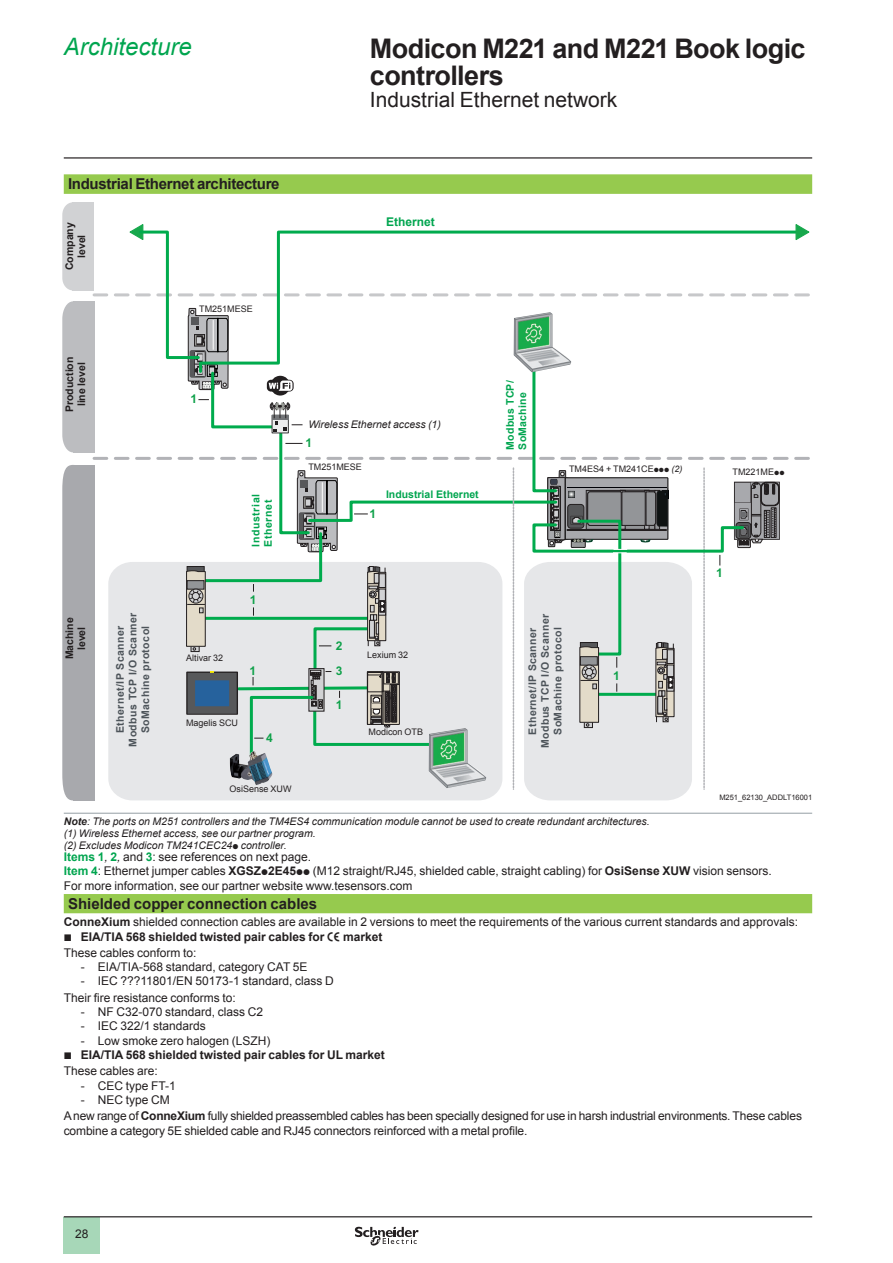
<style>
.page{position:relative;width:893px;height:1263px;background:#fff}
.page>*{position:absolute;margin:0;border:0;box-sizing:border-box;transform-origin:0 0}
.t1{font:700 27px/27px "Arial";letter-spacing:-.02em;color:#231f20}
.t2{font:italic 24px "Arial";color:#00a54f}
.t3{font:21px "Arial";color:#231f20}
.t4{font:700 15px "Arial";letter-spacing:-.02em;color:#231f20}
.t5{font:700 15px "Arial";color:#231f20}
.t6{font:12px/14.4px "Arial";color:#231f20}
.t7{font:12px/16px "Arial";letter-spacing:-.02em;color:#231f20}
.t8{font:700 12px/14.4px "Arial";color:#231f20}
.t9{font:700 12px "Arial";color:#0fa14a}
.t10{font:700 12px "Arial";color:#00a54f}
.t11{font:italic 10.5px/12px "Arial";color:#231f20}
.t12{font:700 10.5px/12.6px "Arial";letter-spacing:.04em;color:#4d545a;text-align:center}
.t13{font:700 10.5px/12px "Arial";color:#231f20;text-align:center}
.t14{font:700 10.5px/12.6px "Arial";letter-spacing:.02em;color:#00a54f}
.t15{font:700 10.5px "Arial";color:#00a54f}
.t16{font:700 10.5px/12.6px "Arial";letter-spacing:.06em;color:#00a54f}
.t17{font:9px "Arial";color:#231f20}
.t18{font:7.5px "Arial";color:#231f20}
.s1{font-family:"Graph Schneider"}
.s2{font-style:italic}
.s3{font-weight:700}
.s4{font-family:"Graph Schneider";font-style:normal}
.s5{font-weight:700;color:#00a54f}
.s6{font-family:"Graph Schneider";font-weight:700}
.s7{font-weight:400}
.s8{font-family:"Graph Schneider";font-weight:400}
</style>
<div class="page">
<hr style="left:64px;top:157px;width:748px;height:2px;background:#231f20">
<div style="left:64px;top:1217px;width:36px;height:37px;background:#a7d7b8"></div>
<hr style="left:64px;top:1216px;width:748px;height:1px;background:#231f20">
<svg style="left:355px;top:1226px;width:64px;height:20px"></svg>
<svg style="left:64px;top:174px;width:748px;height:739px"></svg>
<hr style="left:64px;top:813px;width:748px;height:1px;background:#959ea4">
<svg style="left:94px;top:293px;width:717px;height:3px"></svg>
<svg style="left:62px;top:202px;width:11px;height:88px"></svg>
<div style="left:73px;top:202px;width:21px;height:88px;background:#d1d2d4"></div>
<svg style="left:62px;top:301px;width:11px;height:151px;background:#c1c2c4"></svg>
<div style="left:73px;top:301px;width:22px;height:151px;background:#bcbdc0"></div>
<svg style="left:62px;top:465px;width:11px;height:335px;background:#acadb1"></svg>
<div style="left:73px;top:465px;width:22px;height:335px;background:#a8a9ad"></div>
<svg style="left:128px;top:223px;width:16px;height:18px"></svg>
<svg style="left:138px;top:229px;width:661px;height:79px"></svg>
<svg style="left:94px;top:308px;width:717px;height:492px"></svg>
<svg style="left:794px;top:223px;width:17px;height:18px"></svg>
<div style="left:386px;top:490px;width:120px;height:10px;background:#fff"></div>
<div style="left:252px;top:472px;width:20px;height:75px;background:#fff"></div>
<h2 class="t2" style="left:64px;top:31px;width:130px">Architecture</h2>
<h1 class="t1" style="left:370px;top:36px;width:437px">Modicon M221 and M221 Book logic controllers</h1>
<h3 class="t3" style="left:370px;top:86px;width:249px">Industrial Ethernet network</h3>
<p class="t4" style="left:68px;top:174px;width:213px">Industrial Ethernet architecture</p>
<p class="t13" style="left:64px;top:270px;width:49px;rotate:-90deg">Company level</p>
<p class="t13" style="left:64px;top:412px;width:57px;rotate:-90deg">Production line level</p>
<p class="t17" style="left:199px;top:303px;width:55px">TM251MESE</p>
<p class="t9" style="left:190px;top:391px;width:8px">1</p>
<p class="t16" style="left:250px;top:547px;width:54px;rotate:-90deg">Industrial<br>Ethernet</p>
<p class="t9" style="left:250px;top:591px;width:8px">1</p>
<p class="t10" style="left:386px;top:213px;width:50px">Ethernet</p>
<p class="t11" style="left:308px;top:418px;width:134px">Wireless Ethernet access (1)</p>
<p class="t9" style="left:305px;top:435px;width:8px">1</p>
<p class="t17" style="left:308px;top:461px;width:55px">TM251MESE</p>
<p class="t9" style="left:369px;top:505px;width:8px">1</p>
<p class="t15" style="left:386px;top:487px;width:94px">Industrial Ethernet</p>
<p class="t14" style="left:504px;top:450px;width:71px;rotate:-90deg">Modbus TCP/<br>SoMachine</p>
<p class="t17" style="left:569px;top:462px;width:115px">TM4ES4 + TM241CE<span class="s1">ppp</span> <span class="s2">(2)</span></p>
<p class="t17" style="left:733px;top:466px;width:53px">TM221ME<span class="s1">pp</span></p>
<p class="t9" style="left:716px;top:565px;width:8px">1</p>
<p class="t13" style="left:64px;top:659px;width:44px;rotate:-90deg">Machine level</p>
<p class="t12" style="left:114px;top:746px;width:136px;rotate:-90deg">Ethernet/IP Scanner<br>Modbus TCP I/O Scanner<br>SoMachine protocol</p>
<p class="t12" style="left:526px;top:748px;width:136px;rotate:-90deg">Ethernet/IP Scanner<br>Modbus TCP I/O Scanner<br>SoMachine protocol</p>
<p class="t9" style="left:336px;top:637px;width:8px">2</p>
<p class="t17" style="left:367px;top:649px;width:43px">Lexium 32</p>
<p class="t17" style="left:186px;top:652px;width:39px">Altivar 32</p>
<p class="t9" style="left:336px;top:663px;width:8px">3</p>
<p class="t9" style="left:249px;top:663px;width:8px">1</p>
<p class="t9" style="left:336px;top:696px;width:8px">1</p>
<p class="t17" style="left:186px;top:717px;width:54px">Magelis SCU</p>
<p class="t17" style="left:369px;top:726px;width:56px">Modicon OTB</p>
<p class="t9" style="left:266px;top:730px;width:8px">4</p>
<p class="t9" style="left:613px;top:667px;width:8px">1</p>
<p class="t17" style="left:230px;top:783px;width:64px">OsiSense XUW</p>
<p class="t11" style="left:64px;top:815px;width:587px"><span class="s3">Note</span>: The ports on M251 controllers and the TM4ES4 communication module cannot be used to create redundant architectures. (1) Wireless Ethernet access, see our partner program.<br>(2) Excludes Modicon TM241CEC24<span class="s4">p</span> controller.</p>
<p class="t6" style="left:64px;top:850px;width:709px"><span class="s5">Items 1</span><span class="s2">,</span> <span class="s5">2</span><span class="s2">,</span> and <span class="s5">3</span>: see references on next page.<br><span class="s5">Item 4</span>: Ethernet jumper cables <span class="s3">XGSZ</span><span class="s6">p</span><span class="s3">2E45</span><span class="s6">pp</span> (M12 straight/RJ45, shielded cable, straight cabling) for <span class="s3">OsiSense XUW</span> vision sensors.<br>For more information, see our partner website www.tesensors.com</p>
<p class="t5" style="left:68px;top:894px;width:251px">Shielded copper connection cables</p>
<p class="t6" style="left:64px;top:915px;width:736px"><span class="s3">ConneXium</span> shielded connection cables are available in 2 versions to meet the requirements of the various current standards and approvals: <span class="s1">b</span> <span class="s3">EIA/TIA 568 shielded twisted pair cables for</span> <span class="s6">e</span> <span class="s3">market</span></p>
<p class="t6" style="left:64px;top:945px;width:134px">These cables conform to:</p>
<p class="t6" style="left:81px;top:960px;width:228px">- EIA/TIA-568 standard, category CAT 5E</p>
<p class="t6" style="left:64px;top:973px;width:271px;line-height:16px;text-indent:17px">- IEC ???11801/EN 50173-1 standard, class D<br>Their fire resistance conforms to:</p>
<p class="t6" style="left:81px;top:1005px;width:184px">- NF C32-070 standard, class C2</p>
<p class="t6" style="left:81px;top:1019px;width:127px">- IEC 322/1 standards</p>
<p class="t8" style="left:64px;top:1034px;width:323px;text-indent:17px"><span class="s7">- Low smoke zero halogen (LSZH)<br></span><span class="s8">b</span> EIA/TIA 568 shielded twisted pair cables for UL market</p>
<p class="t6" style="left:64px;top:1064px;width:96px">These cables are:</p>
<p class="t6" style="left:81px;top:1078px;width:97px">- CEC type FT-1</p>
<p class="t7" style="left:64px;top:1092px;width:740px;text-indent:17px">- NEC type CM<br>A new range of <span class="s3">ConneXium</span> fully shielded preassembled cables has been specially designed for use in harsh industrial environments. These cables</p>
<p class="t6" style="left:64px;top:1123px;width:465px">combine a category 5E shielded cable and RJ45 connectors reinforced with a metal profile.</p>
<p class="t18" style="left:719px;top:793px;width:94px">M251_62130_ADDLT16001</p>
<p class="t6" style="left:75px;top:1227px;width:15px">28</p>
</div>
